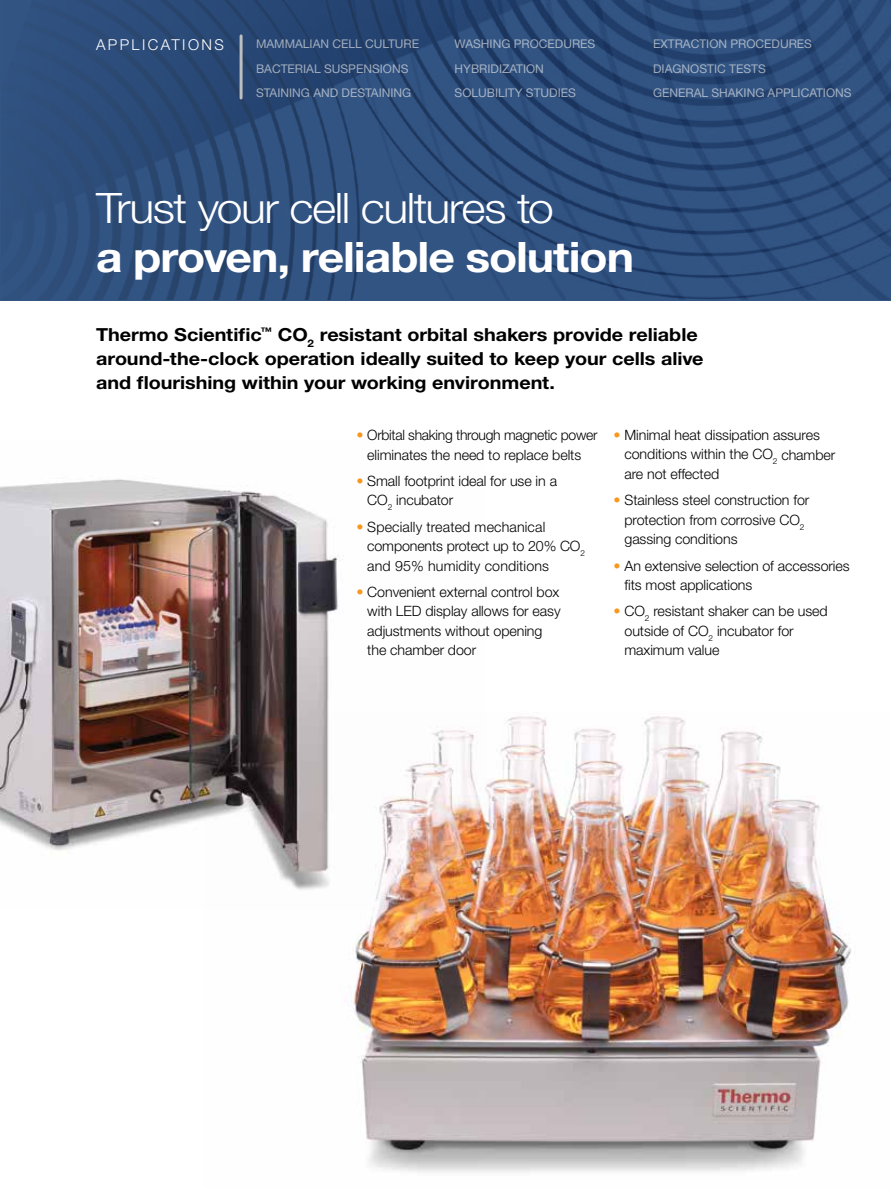
<style>
.page{position:relative;width:891px;height:1188px;background:#fff}
.page>*{position:absolute;margin:0;border:0;box-sizing:border-box;transform-origin:0 0}
.t1{font:700 42px "Helvetica Neue LT Std";letter-spacing:-.025em;color:#fff;scale:1.1 1}
.t2{font:300 42px "Helvetica Neue LT Std";letter-spacing:-.03em;color:#fff;scale:1.1 1}
.t3{font:700 18px/24px "Helvetica Neue LT Std";letter-spacing:-.005em;color:#000;scale:1.1 1}
.t4{font:300 15px "Helvetica Neue LT Std";letter-spacing:.16em;color:#fff}
.t5{font:300 14.25px/19.5px "Helvetica Neue LT Std";letter-spacing:-.005em;color:#000}
.t6{font:12px/24.8px "Helvetica Neue LT Std";color:#e6e7e8}
.s1{color:#f8971d}
</style>
<div class="page">
<img style="left:1px;top:0;width:890px;height:299px">
<img style="left:0;top:479px;width:340px;height:372px">
<img style="left:204px;top:711px;width:648px;height:461px">
<hr style="left:240px;top:36px;width:3px;height:62px;background:#bcbec0">
<p class="t4" style="left:96px;top:36px;width:129px">APPLICATIONS</p>
<p class="t6" style="left:256px;top:31px;width:165px">MAMMALIAN CELL CULTURE<br>BACTERIAL SUSPENSIONS<br>STAINING AND DESTAINING</p>
<p class="t6" style="left:455px;top:31px;width:142px">WASHING PROCEDURES<br>HYBRIDIZATION<br>SOLUBILITY STUDIES</p>
<p class="t6" style="left:653px;top:31px;width:200px">EXTRACTION PROCEDURES<br>DIAGNOSTIC TESTS<br>GENERAL SHAKING APPLICATIONS</p>
<h1 class="t2" style="left:96px;top:182px;width:418px">Trust your cell cultures to</h1>
<h1 class="t1" style="left:96px;top:231px;width:491px">a proven, reliable solution</h1>
<p class="t3" style="left:96px;top:322px;width:554px">Thermo Scientific<sup>™</sup> CO<sub>2</sub> resistant orbital shakers provide reliable around-the-clock operation ideally suited to keep your cells alive and flourishing within your working environment.</p>
<p class="t5" style="left:356px;top:425px;width:243px;text-align:center"><span class="s1">•</span> Orbital shaking through magnetic power eliminates the need to replace belts</p>
<p class="t5" style="left:367px;top:471px;width:191px;text-indent:-11px"><span class="s1">•</span> Small footprint ideal for use in a<br>CO<sub>2</sub> incubator</p>
<p class="t5" style="left:367px;top:516px;width:219px;text-indent:-11px"><span class="s1">•</span> Specially treated mechanical components protect up to 20% CO<sub>2 </sub>and 95% humidity conditions</p>
<p class="t5" style="left:367px;top:582px;width:195px;text-indent:-11px"><span class="s1">•</span> Convenient external control box with LED display allows for easy adjustments without opening the chamber door</p>
<p class="t5" style="left:624px;top:425px;width:212px;text-indent:-11px"><span class="s1">•</span> Minimal heat dissipation assures conditions within the CO<sub>2</sub> chamber are not effected</p>
<p class="t5" style="left:624px;top:490px;width:186px;text-indent:-11px"><span class="s1">•</span> Stainless steel construction for protection from corrosive CO<sub>2 </sub>gassing conditions</p>
<p class="t5" style="left:624px;top:555px;width:227px;text-indent:-11px"><span class="s1">•</span> An extensive selection of accessories fits most applications</p>
<p class="t5" style="left:624px;top:601px;width:205px;text-indent:-11px"><span class="s1">•</span> CO<sub>2</sub> resistant shaker can be used outside of CO<sub>2</sub> incubator for maximum value</p>
</div>
